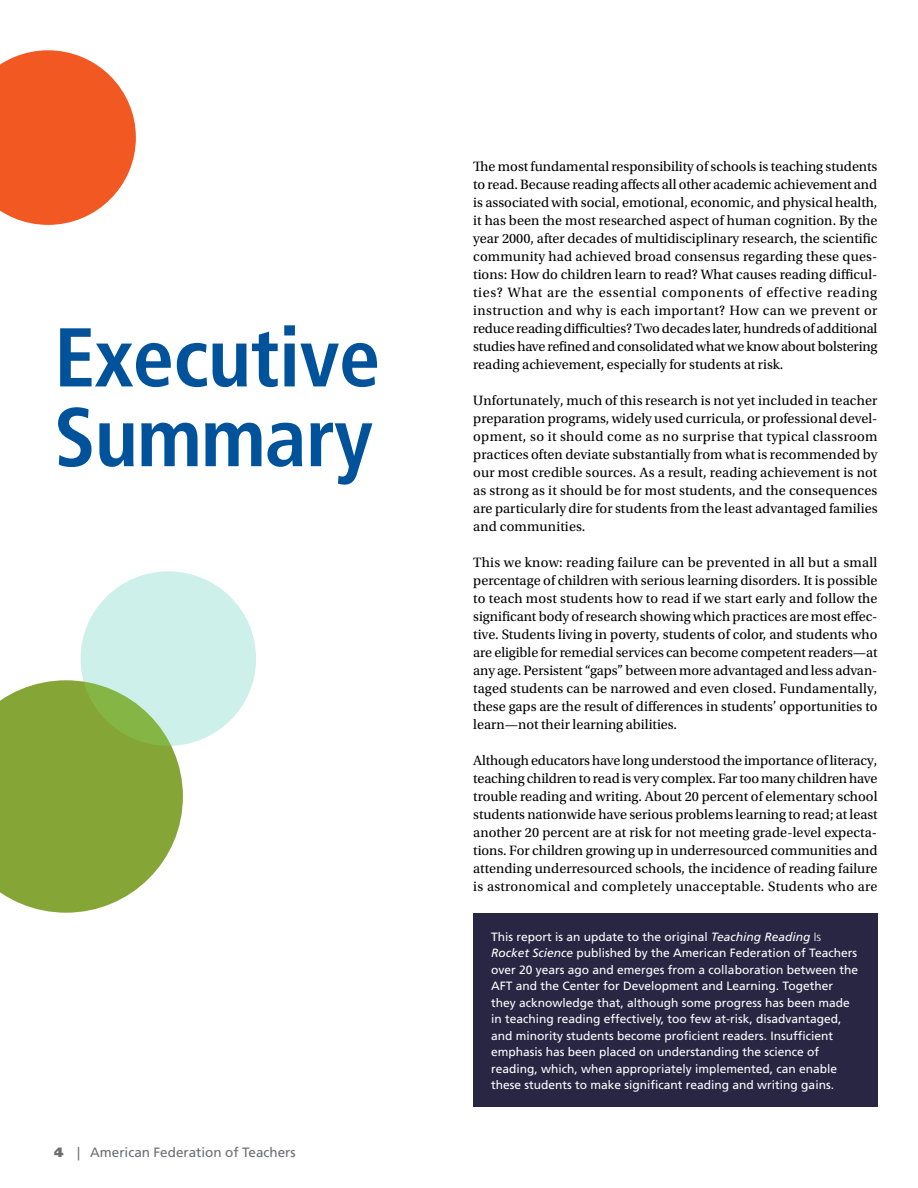
<style>
.page{position:relative;width:918px;height:1188px;background:#fff}
.page>*{position:absolute;margin:0;border:0;box-sizing:border-box;transform-origin:0 0}
.t1{font:700 condensed 83.25px/79.8px "Frutiger LT Std";letter-spacing:-.01em;color:#00539b}
.t2{font:14.25px/18px "Utopia Std";color:#000;text-align:justify}
.t3{font:13.5px "Frutiger LT Std";color:#6d6e71}
.t4{font:12px/16.5px "Frutiger LT Std";color:#fff}
.s1{font-weight:900}
.s2{font-style:italic}
.s3{font-weight:300}
</style>
<div class="page">
<div style="left:473px;top:914px;width:405px;height:193px;background:#292644"></div>
<svg style="left:0;top:680px;width:183px;height:233px;background:#92af4c"></svg>
<svg style="left:81px;top:571px;width:175px;height:175px;background:#c6ead9"></svg>
<svg style="left:0;top:50px;width:136px;height:175px"></svg>
<h1 class="t1" style="left:54px;top:318px;width:328px">Executive<br>Summary</h1>
<p class="t3" style="left:54px;top:1144px;width:243px"><span class="s1">4</span> | American Federation of Teachers</p>
<p class="t2" style="left:473px;top:158px;width:406px">The most fundamental responsibility of schools is teaching students to read. Because reading affects all other academic achievement and is associated with social, emotional, economic, and physical health, it has been the most researched aspect of human cognition. By the year 2000, after decades of multidisciplinary research, the scientific community had achieved broad consensus regarding these ques&shy;tions: How do children learn to read? What causes reading difficul&shy;ties? What are the essential components of effective reading instruction and why is each important? How can we prevent or reduce reading difficulties? Two decades later, hundreds of additional studies have refined and consolidated what we know about bolstering reading achievement, especially for students at risk.</p>
<p class="t2" style="left:473px;top:392px;width:406px">Unfortunately, much of this research is not yet included in teacher preparation programs, widely used curricula, or professional devel&shy;opment, so it should come as no surprise that typical classroom practices often deviate substantially from what is recommended by our most credible sources. As a result, reading achievement is not as strong as it should be for most students, and the consequences are particularly dire for students from the least advantaged families and communities.</p>
<p class="t2" style="left:473px;top:554px;width:406px">This we know: reading failure can be prevented in all but a small percentage of children with serious learning disorders. It is possible to teach most students how to read if we start early and follow the significant body of research showing which practices are most effec&shy;tive. Students living in poverty, students of color, and students who are eligible for remedial services can become competent readers—at any age. Persistent “gaps” between more advantaged and less advan&shy;taged students can be narrowed and even closed. Fundamentally, these gaps are the result of differences in students’ opportunities to learn—not their learning abilities.</p>
<p class="t2" style="left:473px;top:752px;width:406px">Although educators have long understood the importance of literacy, teaching children to read is very complex. Far too many children have trouble reading and writing. About 20 percent of elementary school students nationwide have serious problems learning to read; at least another 20 percent are at risk for not meeting grade-level expecta&shy;tions. For children growing up in underresourced communities and attending underresourced schools, the incidence of reading failure is astronomical and completely unacceptable. Students who are</p>
<p class="t4" style="left:491px;top:928px;width:368px">This report is an update to the original <span class="s2">Teaching Reading</span> <span class="s3">Is </span><span class="s2">Rocket Science</span> published by the American Federation of Teachers over 20 years ago and emerges from a collaboration between the AFT and the Center for Development and Learning. Together they acknowledge that, although some progress has been made in teaching reading effectively, too few at-risk, disadvantaged, and minority students become proficient readers. Insufficient emphasis has been placed on understanding the science of reading, which, when appropriately implemented, can enable these students to make significant reading and writing gains.</p>
</div>
